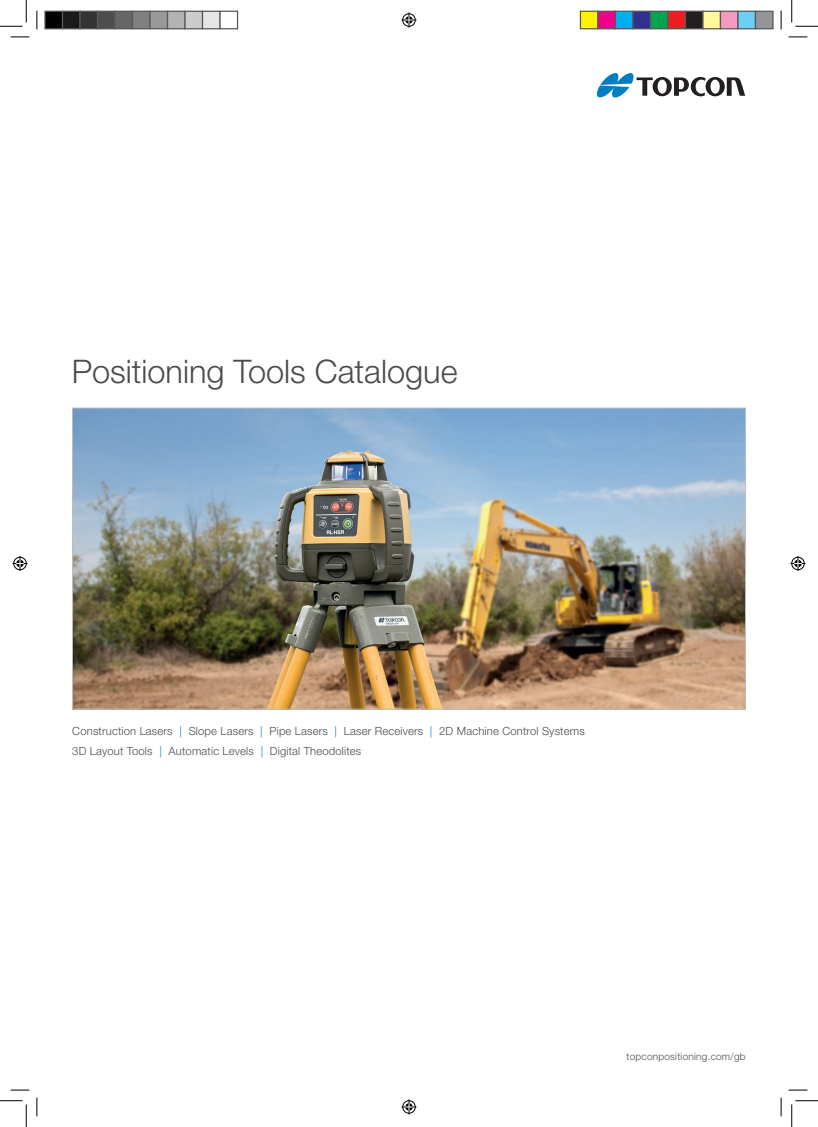
<style>
.page{position:relative;width:818px;height:1127px;background:#fff}
.page>*{position:absolute;margin:0;border:0;box-sizing:border-box;transform-origin:0 0}
.t1{font:300 32.5px "Helvetica Neue LT Std";color:#4b4c4d}
.t2{font:300 11.25px "Helvetica Neue LT Std";letter-spacing:.015em;color:#4b4c4d}
.t3{font:300 10px "Helvetica Neue LT Std";letter-spacing:.025em;color:#4b4c4d}
.s1{color:#007ec5}
</style>
<div class="page">
<img style="left:74px;top:410px;width:670px;height:297px">
<svg style="left:596px;top:73px;width:149px;height:24px"></svg>
<svg style="left:11px;top:36px;width:18px;height:2px"></svg>
<svg style="left:788px;top:36px;width:19px;height:2px"></svg>
<svg style="left:11px;top:1089px;width:18px;height:1px"></svg>
<svg style="left:788px;top:1089px;width:19px;height:1px"></svg>
<svg style="left:36px;top:11px;width:2px;height:18px"></svg>
<svg style="left:36px;top:1097px;width:2px;height:18px"></svg>
<svg style="left:780px;top:11px;width:2px;height:18px"></svg>
<svg style="left:780px;top:1097px;width:2px;height:18px"></svg>
<svg style="left:0;top:0;width:27px;height:27px"></svg>
<svg style="left:0;top:1100px;width:27px;height:26px"></svg>
<svg style="left:791px;top:0;width:27px;height:27px"></svg>
<svg style="left:791px;top:1100px;width:27px;height:26px"></svg>
<svg style="left:401px;top:13px;width:15px;height:15px"></svg>
<svg style="left:401px;top:1099px;width:15px;height:15px"></svg>
<svg style="left:13px;top:556px;width:15px;height:15px"></svg>
<svg style="left:790px;top:556px;width:15px;height:15px"></svg>
<div style="left:45px;top:11px;width:18px;height:18px;background:#000"></div>
<div style="left:44px;top:11px;width:19px;height:18px;border:1px solid #595959"></div>
<div style="left:63px;top:11px;width:17px;height:18px;background:#1a1a1a"></div>
<div style="left:62px;top:11px;width:19px;height:18px;border:1px solid #595959"></div>
<div style="left:80px;top:11px;width:18px;height:18px;background:#333"></div>
<div style="left:79px;top:11px;width:19px;height:18px;border:1px solid #595959"></div>
<div style="left:98px;top:11px;width:17px;height:18px;background:#4d4d4d"></div>
<div style="left:97px;top:11px;width:19px;height:18px;border:1px solid #595959"></div>
<div style="left:115px;top:11px;width:18px;height:18px;background:#666"></div>
<div style="left:114px;top:11px;width:19px;height:18px;border:1px solid #595959"></div>
<div style="left:133px;top:11px;width:17px;height:18px;background:#808080"></div>
<div style="left:132px;top:11px;width:19px;height:18px;border:1px solid #595959"></div>
<div style="left:150px;top:11px;width:18px;height:18px;background:#999"></div>
<div style="left:149px;top:11px;width:19px;height:18px;border:1px solid #595959"></div>
<div style="left:168px;top:11px;width:17px;height:18px;background:#b3b3b3"></div>
<div style="left:167px;top:11px;width:19px;height:18px;border:1px solid #595959"></div>
<div style="left:185px;top:11px;width:18px;height:18px;background:#ccc"></div>
<div style="left:184px;top:11px;width:19px;height:18px;border:1px solid #595959"></div>
<div style="left:203px;top:11px;width:17px;height:18px;background:#e6e6e6"></div>
<div style="left:202px;top:11px;width:19px;height:18px;border:1px solid #595959"></div>
<div style="left:219px;top:11px;width:19px;height:18px;border:1px solid #595959"></div>
<div style="left:580px;top:11px;width:18px;height:18px;background:#fff101"></div>
<div style="left:580px;top:11px;width:18px;height:18px;border:1px solid #595959"></div>
<div style="left:598px;top:11px;width:17px;height:18px;background:#ed028c"></div>
<div style="left:597px;top:11px;width:19px;height:18px;border:1px solid #595959"></div>
<div style="left:615px;top:11px;width:18px;height:18px;background:#00aeef"></div>
<div style="left:615px;top:11px;width:18px;height:18px;border:1px solid #595959"></div>
<div style="left:633px;top:11px;width:17px;height:18px;background:#2e3092"></div>
<div style="left:632px;top:11px;width:19px;height:18px;border:1px solid #595959"></div>
<div style="left:650px;top:11px;width:18px;height:18px;background:#00a54f"></div>
<div style="left:650px;top:11px;width:18px;height:18px;border:1px solid #595959"></div>
<div style="left:668px;top:11px;width:17px;height:18px;background:#ee1d23"></div>
<div style="left:667px;top:11px;width:19px;height:18px;border:1px solid #595959"></div>
<div style="left:685px;top:11px;width:18px;height:18px;background:#231f20"></div>
<div style="left:685px;top:11px;width:18px;height:18px;border:1px solid #595959"></div>
<div style="left:703px;top:11px;width:17px;height:18px;background:#fff79a"></div>
<div style="left:702px;top:11px;width:19px;height:18px;border:1px solid #595959"></div>
<div style="left:720px;top:11px;width:18px;height:18px;background:#f499c2"></div>
<div style="left:720px;top:11px;width:18px;height:18px;border:1px solid #595959"></div>
<div style="left:738px;top:11px;width:17px;height:18px;background:#6bcff6"></div>
<div style="left:737px;top:11px;width:19px;height:18px;border:1px solid #595959"></div>
<div style="left:755px;top:11px;width:18px;height:18px;background:#939598"></div>
<div style="left:755px;top:11px;width:18px;height:18px;border:1px solid #595959"></div>
<p class="t1" style="left:72px;top:352px;width:387px">Positioning Tools Catalogue</p>
<p class="t2" style="left:72px;top:724px;width:514px">Construction Lasers <span class="s1">|</span> Slope Lasers <span class="s1">|</span> Pipe Lasers <span class="s1">|</span> Laser Receivers <span class="s1">|</span> 2D Machine Control Systems</p>
<p class="t2" style="left:72px;top:744px;width:290px">3D Layout Tools <span class="s1">|</span> Automatic Levels <span class="s1">|</span> Digital Theodolites</p>
<p class="t3" style="left:626px;top:1049px;width:121px">topconpositioning.com/gb</p>
</div>
